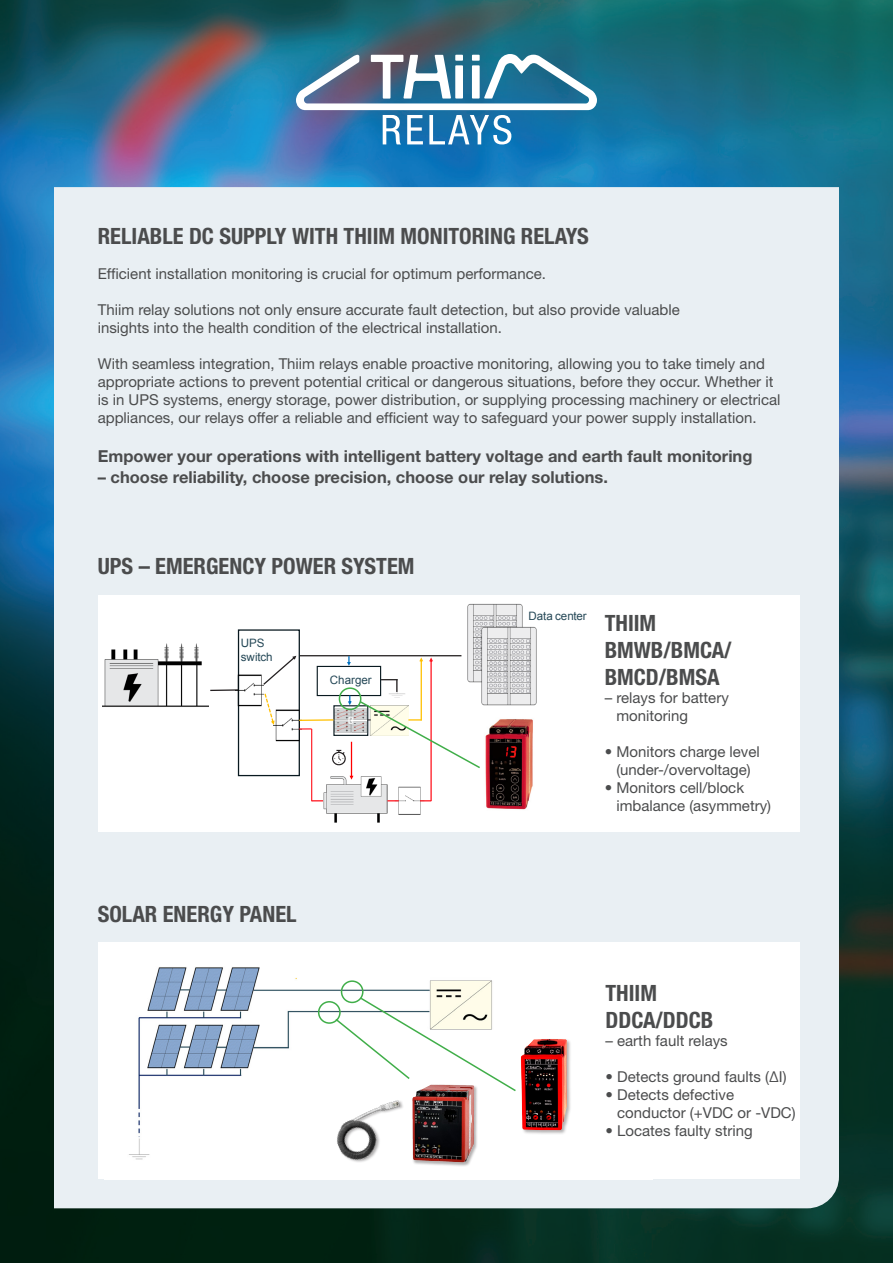
<style>
.page{position:relative;width:893px;height:1263px;background:#fff}
.page>*{position:absolute;margin:0;border:0;box-sizing:border-box;transform-origin:0 0}
.Overskrift{font:700 condensed 22.5px "Helvetica Neue LT Std";color:#4b4c4d}
.Brød_sort{font:700 16.5px "Helvetica Neue LT Std";color:#4b4c4d}
.Brød_sort-2{font:15px/18px "Helvetica Neue LT Std";color:#4b4c4d}
.t1{font:11.55px/13.6px "Arial";color:#254857}
.t2{font:10.35px "Arial";color:#fff}
</style>
<div class="page">
<img style="left:0;top:0;width:893px;height:1263px">
<div style="left:54px;top:187px;width:785px;height:1021px;background:#e9eff3"></div>
<svg style="left:296px;top:54px;width:301px;height:90px"></svg>
<div style="left:98px;top:595px;width:701px;height:236px;background:#fff"></div>
<img style="left:103px;top:643px;width:105px;height:64px">
<hr style="left:300px;top:655px;width:161px;height:1px;background:#231f20">
<div style="left:238px;top:629px;width:62px;height:147px;border:1px solid #091920"></div>
<hr style="left:210px;top:689px;width:28px;height:2px;background:#231f20">
<img style="left:273px;top:702px;width:28px;height:45px">
<img style="left:235px;top:667px;width:28px;height:45px">
<svg style="left:263px;top:656px;width:33px;height:29px"></svg>
<svg style="left:264px;top:694px;width:11px;height:31px"></svg>
<hr style="left:299px;top:719px;width:34px;height:2px;background:#ffc000">
<img style="left:323px;top:776px;width:64px;height:47px">
<svg style="left:299px;top:728px;width:13px;height:1px"></svg>
<hr style="left:311px;top:729px;width:1px;height:72px;background:#ff1620">
<img style="left:394px;top:801px;width:31px;height:14px">
<div style="left:317px;top:666px;width:64px;height:30px;border:1px solid #091920"></div>
<img style="left:454px;top:603px;width:69px;height:53px">
<img style="left:469px;top:626px;width:68px;height:80px">
<img style="left:485px;top:719px;width:48px;height:91px">
<svg style="left:332px;top:656px;width:150px;height:145px"></svg>
<div style="left:98px;top:942px;width:701px;height:237px;background:#fff"></div>
<img style="left:129px;top:967px;width:363px;height:193px">
<div style="left:318px;top:1001px;width:23px;height:23px;border:2px solid #40ae49;border-radius:50%"></div>
<div style="left:341px;top:980px;width:23px;height:23px;border:2px solid #40ae49;border-radius:50%"></div>
<div style="left:520px;top:1038px;width:52px;height:97px;background:#231f20;opacity:.35"></div>
<svg style="left:533px;top:1039px;width:20px;height:1px"></svg>
<div style="left:412px;top:1084px;width:67px;height:83px;background:#231f20;opacity:.35"></div>
<svg style="left:334px;top:996px;width:182px;height:97px"></svg>
<img style="left:329px;top:1094px;width:89px;height:73px">
<p class="Overskrift" style="left:98px;top:222px;width:493px">RELIABLE DC SUPPLY WITH THIIM MONITORING RELAYS</p>
<p class="Brød_sort-2" style="left:98px;top:264px;width:450px">Efficient installation monitoring is crucial for optimum performance.</p>
<p class="Brød_sort-2" style="left:98px;top:300px;width:584px">Thiim relay solutions not only ensure accurate fault detection, but also provide valuable insights into the health condition of the electrical installation.</p>
<p class="Brød_sort-2" style="left:98px;top:354px;width:684px">With seamless integration, Thiim relays enable proactive monitoring, allowing you to take timely and appropriate actions to prevent potential critical or dangerous situations, before they occur. Whether it is in UPS systems, energy storage, power distribution, or supplying processing machinery or electrical appliances, our relays offer a reliable and efficient way to safeguard your power supply installation.</p>
<p class="Brød_sort" style="left:98px;top:446px;width:656px">Empower your operations with intelligent battery voltage and earth fault monitoring</p>
<p class="Brød_sort" style="left:98px;top:467px;width:512px">– choose reliability, choose precision, choose our relay solutions.</p>
<p class="Overskrift" style="left:98px;top:553px;width:318px">UPS – EMERGENCY POWER SYSTEM</p>
<p class="t1" style="left:241px;top:636px;width:33px">UPS switch</p>
<p class="t1" style="left:330px;top:673px;width:43px">Charger</p>
<p class="t2" style="left:348px;top:714px;width:7px">0</p>
<p class="Overskrift" style="left:98px;top:900px;width:200px">SOLAR ENERGY PANEL</p>
<p class="t1" style="left:528px;top:609px;width:60px">Data center</p>
<p class="Overskrift" style="left:605px;top:610px;width:53px">THIIM</p>
<p class="Overskrift" style="left:605px;top:637px;width:129px">BMWB/BMCA/</p>
<p class="Overskrift" style="left:605px;top:664px;width:116px">BMCD/BMSA</p>
<p class="Brød_sort-2" style="left:616px;top:689px;width:114px;text-indent:-12px">– relays for battery monitoring</p>
<p class="Brød_sort-2" style="left:605px;top:743px;width:157px;text-align:center">• Monitors charge level (under-/overvoltage)</p>
<p class="Brød_sort-2" style="left:616px;top:779px;width:156px;text-indent:-12px">• Monitors cell/block imbalance (asymmetry)</p>
<p class="Overskrift" style="left:605px;top:980px;width:53px">THIIM</p>
<p class="Overskrift" style="left:605px;top:1007px;width:109px">DDCA/DDCB</p>
<p class="Brød_sort-2" style="left:605px;top:1032px;width:124px">– earth fault relays</p>
<p class="Brød_sort-2" style="left:605px;top:1068px;width:183px">• Detects ground faults (ΔI)</p>
<p class="Brød_sort-2" style="left:617px;top:1086px;width:180px;text-indent:-12px">• Detects defective conductor (+VDC or -VDC)</p>
<p class="Brød_sort-2" style="left:605px;top:1122px;width:149px">• Locates faulty string</p>
</div>
